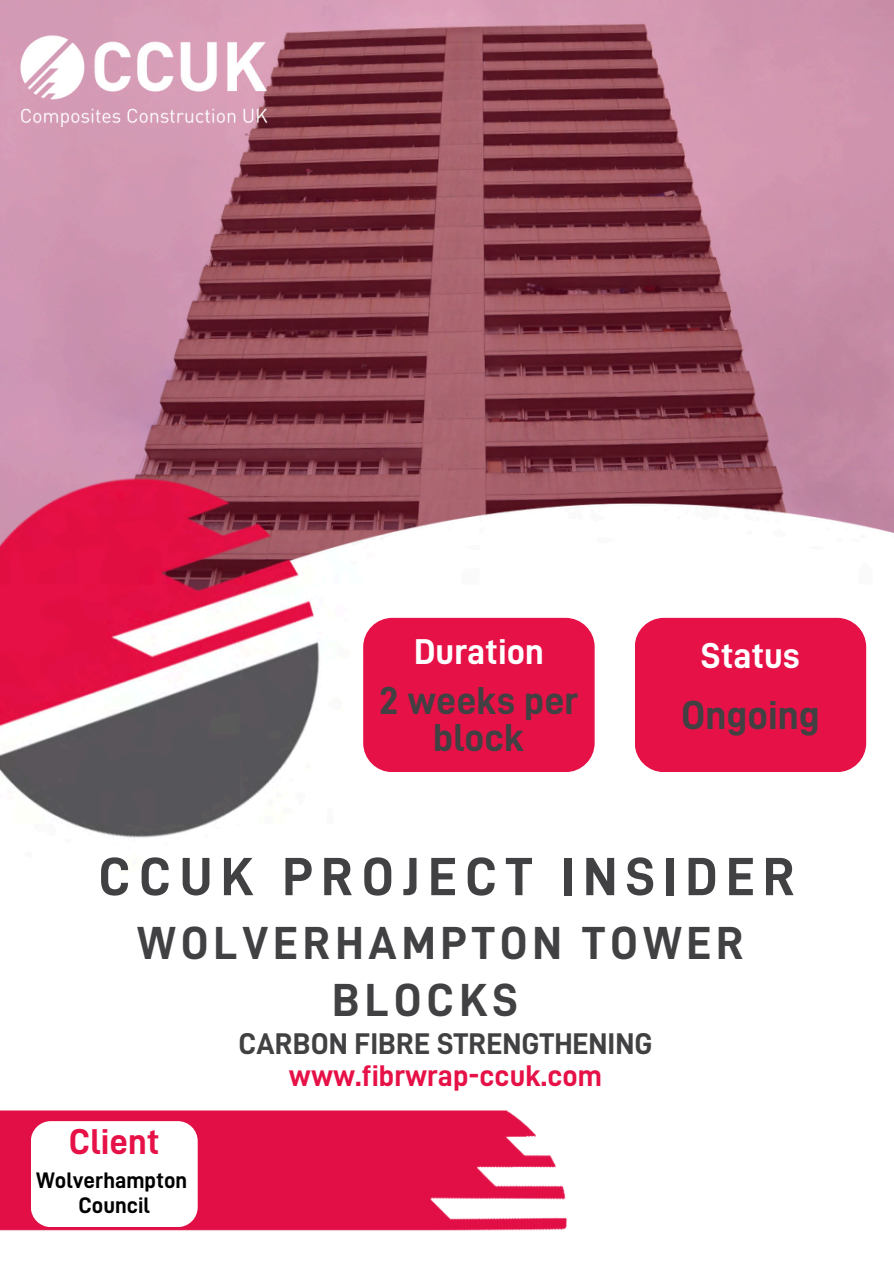
<style>
.page{position:relative;width:894px;height:1264px;background:#fff}
.page>*{position:absolute;margin:0;border:0;box-sizing:border-box;transform-origin:0 0}
.t1{font:54px "D DIN Bold";letter-spacing:.15em;color:#414042}
.t2{font:46.5px/56.2px "D DIN Bold";letter-spacing:.105em;color:#414042}
.t3{font:40.5px "D DIN Bold";color:#414042}
.t4{font:39px/37.2px "D DIN Bold";color:#414042;text-align:center}
.t5{font:36px "D DIN Bold";color:#fff}
.t6{font:36px "D DIN Bold";color:#e61147}
.t7{font:30px "D DIN Bold";color:#414042}
.t8{font:30px "D DIN Bold";color:#e61147}
.t9{font:22.5px "D DIN Bold";color:#000}
</style>
<div class="page">
<img style="left:0;top:1110px;width:567px;height:121px">
<svg style="left:0;top:0;width:893px;height:283px;background:#a76779"></svg>
<img style="left:0;top:283px;width:893px;height:555px">
<img style="left:9px;top:0;width:269px;height:211px">
<div style="left:31px;top:1121px;width:167px;height:106px;background:#fff;border-radius:20px"></div>
<div style="left:363px;top:618px;width:231px;height:154px;background:#e61147;border-radius:29px"></div>
<div style="left:634px;top:618px;width:231px;height:154px;background:#e61147;border-radius:29px"></div>
<p class="t5" style="left:414px;top:634px;width:131px">Duration</p>
<h3 class="t5" style="left:700px;top:638px;width:100px">Status</h3>
<p class="t4" style="left:379px;top:682px;width:201px">2 weeks per block</p>
<p class="t3" style="left:681px;top:695px;width:140px">Ongoing</p>
<h2 class="t1" style="left:98px;top:850px;width:698px">CCUK PROJECT INSIDER</h2>
<h2 class="t2" style="left:332px;top:915px;width:413px;text-indent:-195px">WOLVERHAMPTON TOWER<br>BLOCKS</h2>
<h5 class="t7" style="left:238px;top:1029px;width:415px">CARBON FIBRE STRENGTHENING</h5>
<h3 class="t6" style="left:69px;top:1123px;width:92px">Client</h3>
<h1 class="t9" style="left:36px;top:1169px;width:153px">Wolverhampton</h1>
<h4 class="t9" style="left:78px;top:1193px;width:73px">Council</h4>
<h2 class="t8" style="left:289px;top:1061px;width:314px">www.fibrwrap-ccuk.com</h2>
</div>
